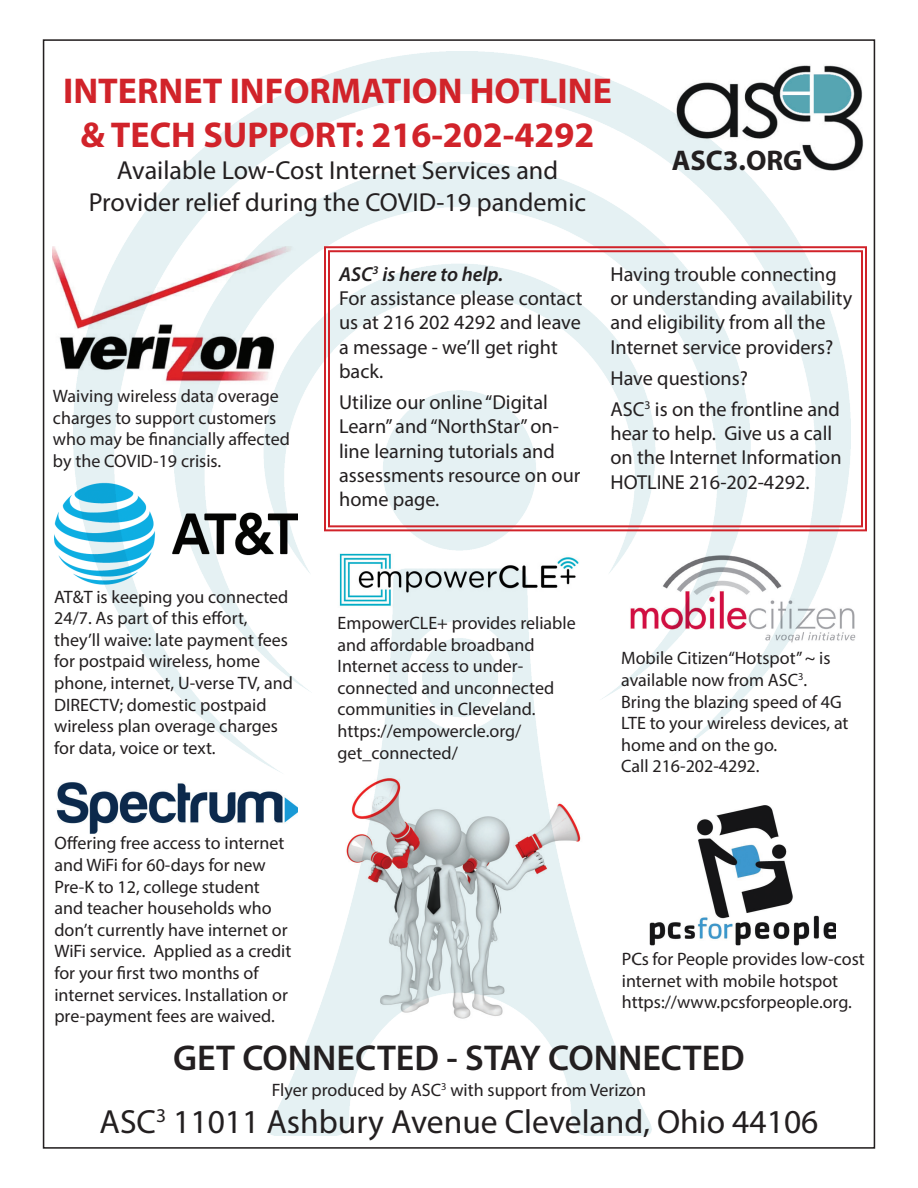
<style>
.page{position:relative;width:918px;height:1188px;background:#fff}
.page>*{position:absolute;margin:0;border:0;box-sizing:border-box;transform-origin:0 0}
.t1{font:700 36px/43.2px "Myriad Pro";color:#d1232a;text-align:center}
.t2{font:600 36px "Myriad Pro";color:#231f20}
.t3{font:33.6px "Myriad Pro";color:#231f20}
.t4{font:700 28.5px "Myriad Pro";color:#231f20}
.t5{font:26.1px/31.3px "Myriad Pro";color:#231f20;text-align:center}
.t6{font:20.25px/24.3px "Myriad Pro";color:#231f20}
.t7{font:18px/21.6px "Myriad Pro";color:#231f20}
.s1{font-weight:600;font-style:italic}
</style>
<div class="page">
<img style="left:74px;top:52px;width:764px;height:1083px">
<svg style="left:323px;top:245px;width:544px;height:287px"></svg>
<div style="left:328px;top:250px;width:535px;height:277px;border:2px solid #d1232a"></div>
<img style="left:54px;top:481px;width:244px;height:104px">
<img style="left:57px;top:775px;width:240px;height:60px">
<img style="left:52px;top:246px;width:245px;height:140px">
<img style="left:338px;top:553px;width:243px;height:55px">
<img style="left:670px;top:54px;width:194px;height:117px">
<img style="left:621px;top:553px;width:235px;height:91px">
<img style="left:336px;top:773px;width:249px;height:249px">
<img style="left:649px;top:804px;width:188px;height:118px">
<img style="left:648px;top:916px;width:188px;height:32px">
<h1 class="t1" style="left:63px;top:69px;width:550px">INTERNET INFORMATION HOTLINE &amp; TECH SUPPORT: 216-202-4292</h1>
<h3 class="t5" style="left:89px;top:154px;width:499px">Available Low-Cost Internet Services and<br>Provider relief during the COVID-19 pandemic</h3>
<h3 class="t4" style="left:672px;top:142px;width:132px">ASC3.ORG</h3>
<p class="t7" style="left:53px;top:385px;width:238px">Waiving wireless data overage charges to support customers who may be financially affected by the COVID-19 crisis.</p>
<p class="t7" style="left:54px;top:585px;width:240px">AT&amp;T is keeping you connected<br>24/7. As part of this effort, they’ll waive: late payment fees for postpaid wireless, home phone, internet, U-verse TV, and<br>DIRECTV; domestic postpaid wireless plan overage charges for data, voice or text.</p>
<p class="t7" style="left:54px;top:832px;width:239px">Offering free access to internet and WiFi for 60-days for new<br>Pre-K to 12, college student and teacher households who don’t currently have internet or<br>WiFi service. Applied as a credit for your first two months of internet services. Installation or pre-payment fees are waived.</p>
<p class="t6" style="left:339px;top:262px;width:245px"><span class="s1">ASC</span><sup>3</sup> <span class="s1">is here to help.<br></span>For assistance please contact us at 216 202 4292 and leave a message - we’ll get right back.</p>
<p class="t6" style="left:339px;top:390px;width:243px">Utilize our online “Digital<br>Learn” and “NorthStar” on&shy;line learning tutorials and assessments resource on our home page.</p>
<p class="t6" style="left:610px;top:262px;width:243px">Having trouble connecting or understanding availability and eligibility from all the<br>Internet service providers?</p>
<p class="t6" style="left:610px;top:362px;width:231px;line-height:31px">Have questions?<br>ASC<sup>3</sup> is on the frontline and</p>
<p class="t6" style="left:611px;top:421px;width:233px">hear to help. Give us a call on the Internet Information<br>HOTLINE 216-202-4292.</p>
<p class="t7" style="left:338px;top:612px;width:240px">EmpowerCLE+ provides reliable and affordable broadband<br>Internet access to under&shy;connected and unconnected communities in Cleveland. https://empowercle.org/ get_connected/</p>
<p class="t7" style="left:621px;top:647px;width:229px">Mobile Citizen“Hotspot” ~ is available now from ASC<sup>3</sup>.<br>Bring the blazing speed of 4G<br>LTE to your wireless devices, at home and on the go.<br>Call 216-202-4292.</p>
<p class="t7" style="left:622px;top:948px;width:244px">PCs for People provides low-cost internet with mobile hotspot https://www.pcsforpeople.org.</p>
<h1 class="t2" style="left:173px;top:1035px;width:573px">GET CONNECTED - STAY CONNECTED</h1>
<p class="t7" style="left:272px;top:1079px;width:376px">Flyer produced by ASC<sup>3</sup> with support from Verizon</p>
<h2 class="t3" style="left:100px;top:1101px;width:720px">ASC<sup>3</sup> 11011 Ashbury Avenue Cleveland, Ohio 44106</h2>
</div>
